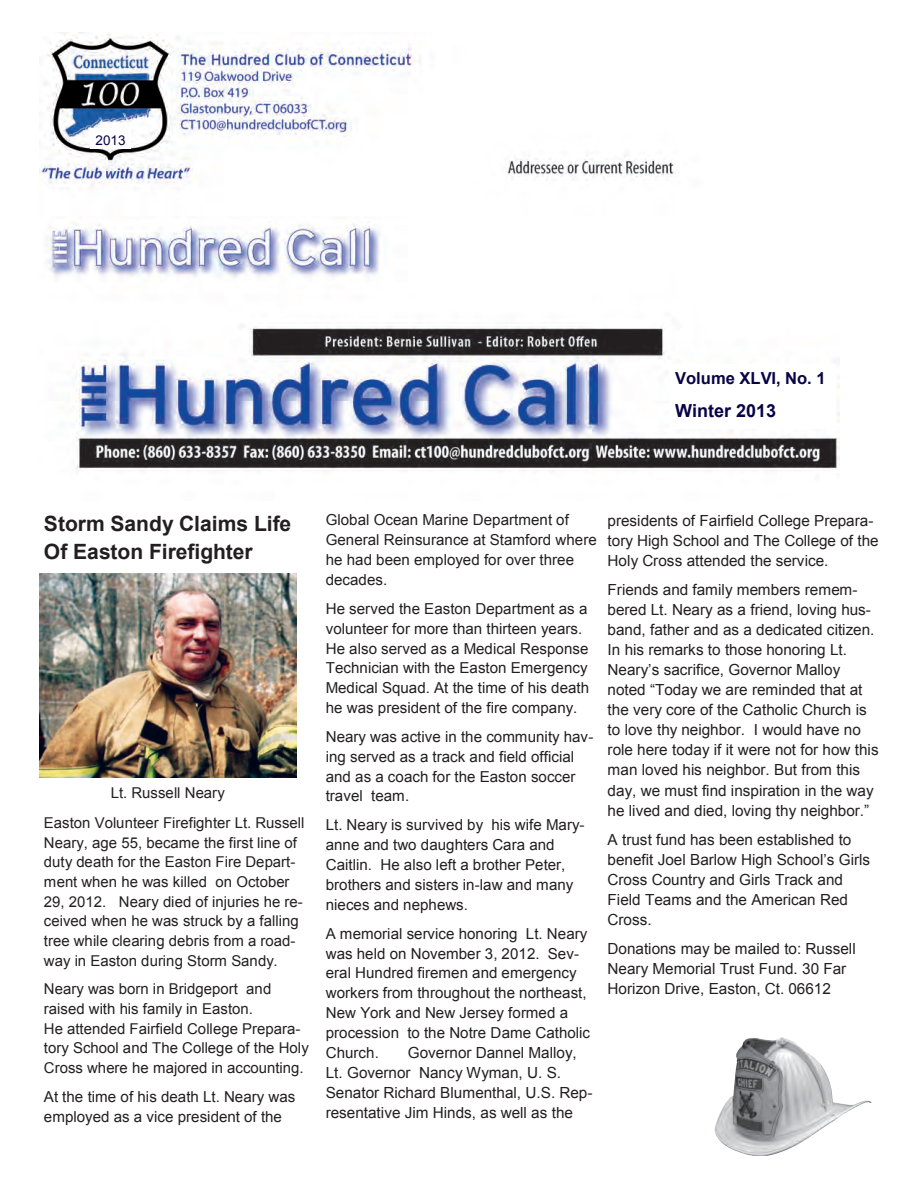
<style>
.page{position:relative;width:918px;height:1188px;background:#fff}
.page>*{position:absolute;margin:0;border:0;box-sizing:border-box;transform-origin:0 0}
.t1{font:700 21px/27.6px "Arial";color:#231f20}
.t2{font:700 18px "Arial";color:#080447}
.t3{font:700 16.5px "Arial";color:#080447}
.t4{font:15.3px/20.1px "Arial";letter-spacing:-.005em;color:#231f20}
.t5{font:15.15px/20px "Arial";letter-spacing:.005em;color:#231f20}
.t6{font:15px/19.6px "Arial";color:#231f20}
.t7{font:13.5px "Arial";color:#080447}
.s1{font-size:15px}
</style>
<div class="page">
<img style="left:40px;top:32px;width:800px;height:439px">
<div style="left:90px;top:128px;width:41px;height:20px;background:#fff"></div>
<div style="left:671px;top:364px;width:165px;height:64px;background:#fff"></div>
<img style="left:40px;top:574px;width:256px;height:203px">
<img style="left:737px;top:1037px;width:45px;height:16px">
<p class="t7" style="left:95px;top:131px;width:32px">2013</p>
<p class="t3" style="left:675px;top:367px;width:152px">Volume XLVI, No. 1</p>
<p class="t2" style="left:675px;top:399px;width:103px">Winter 2013</p>
<h1 class="t1" style="left:44px;top:511px;width:249px">Storm Sandy Claims Life<br>Of Easton Firefighter</h1>
<p class="t6" style="left:111px;top:783px;width:116px">Lt. Russell Neary</p>
<p class="t6" style="left:44px;top:813px;width:262px">Easton Volunteer Firefighter Lt. Russell Neary, age 55, became the first line of duty death for the Easton Fire Depart&shy;ment when he was killed on October 29, 2012. Neary died of injuries he re&shy;ceived when he was struck by a falling tree while clearing debris from a road&shy;way in Easton during Storm Sandy.</p>
<p class="t6" style="left:44px;top:979px;width:267px">Neary was born in Bridgeport and raised with his family in Easton.<br>He attended Fairfield College Prepara&shy;tory School and The College of the Holy Cross where he majored in accounting.</p>
<p class="t5" style="left:44px;top:1087px;width:253px">At the time of his death Lt. Neary was employed as a vice president of the</p>
<p class="t5" style="left:326px;top:510px;width:273px">Global Ocean Marine Department of<br>General Reinsurance at Stamford where he had been employed for over three decades.</p>
<p class="t5" style="left:326px;top:599px;width:265px">He served the Easton Department as a volunteer for more than thirteen years.<br>He also served as a Medical Response Technician with the Easton Emergency Medical Squad. At the time of his death he was president of the fire company.</p>
<p class="t5" style="left:326px;top:727px;width:269px">Neary was active in the community hav&shy;ing served as a track and field official and as a coach for the Easton soccer travel team.</p>
<p class="t5" style="left:326px;top:815px;width:260px">Lt. Neary is survived by his wife Mary&shy;anne and two daughters Cara and<br>Caitlin. He also left a brother Peter, brothers and sisters in-law and many nieces and nephews.</p>
<p class="t5" style="left:326px;top:924px;width:266px">A memorial service honoring Lt. Neary was held on November 3, 2012. Sev&shy;eral Hundred firemen and emergency workers from throughout the northeast,<br>New York and New Jersey formed a procession to the Notre Dame Catholic<br>Church<span class="s1">.</span></p>
<p class="t4" style="left:326px;top:1043px;width:268px;text-indent:82px">Governor Dannel Malloy,<br>Lt. Governor Nancy Wyman, U. S.<br>Senator Richard Blumenthal, U.S. Rep&shy;resentative Jim Hinds, as well as the</p>
<p class="t4" style="left:608px;top:510px;width:273px">presidents of Fairfield College Prepara&shy;tory High School and The College of the<br>Holy Cross attended the service.</p>
<p class="t4" style="left:608px;top:580px;width:273px">Friends and family members remem&shy;bered Lt. Neary as a friend, loving hus&shy;band, father and as a dedicated citizen.<br>In his remarks to those honoring Lt.<br>Neary’s sacrifice, Governor Malloy noted “Today we are reminded that at the very core of the Catholic Church is to love thy neighbor. I would have no role here today if it were not for how this man loved his neighbor. But from this day, we must find inspiration in the way he lived and died, loving thy neighbor.”</p>
<p class="t4" style="left:608px;top:829px;width:264px">A trust fund has been established to benefit Joel Barlow High School’s Girls<br>Cross Country and Girls Track and<br>Field Teams and the American Red<br>Cross.</p>
<p class="t4" style="left:608px;top:939px;width:250px">Donations may be mailed to: Russell<br>Neary Memorial Trust Fund. 30 Far<br>Horizon Drive, Easton, Ct. 06612</p>
</div>
